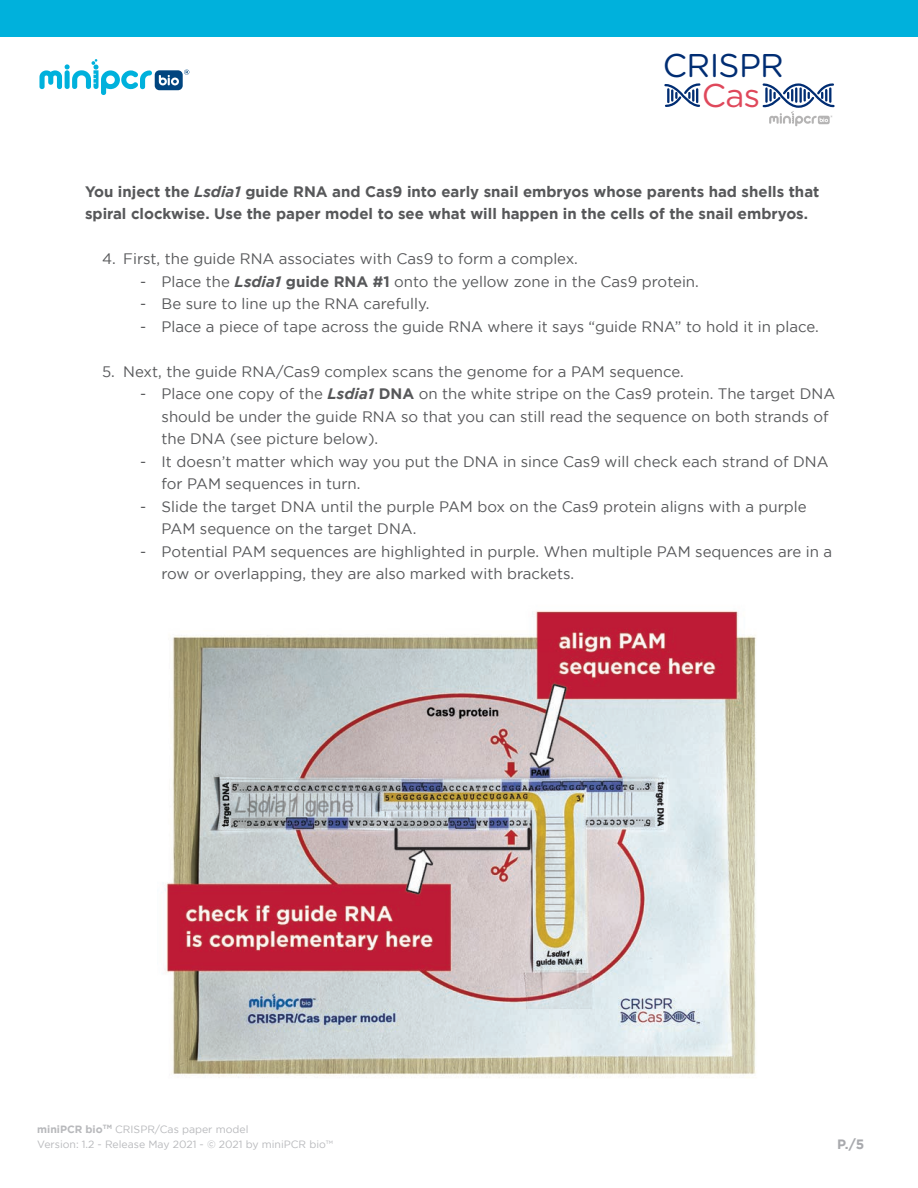
<style>
.page{position:relative;width:918px;height:1188px;background:#fff}
.page>*{position:absolute;margin:0;border:0;box-sizing:border-box;transform-origin:0 0}
.t1{font:32.85px "Gotham Rounded";letter-spacing:-.02em;color:#002d73}
.t2{font:32.85px "Gotham Rounded";color:#df485b}
.t3{font:15.15px/22.5px "AMP Gotham";color:#57585a}
.CONTENT_-_Regular_Te{font:700 15.15px/22.5px "AMP Gotham";color:#57585a}
.t4{font:700 13.5px "AMP Gotham";color:#a8a9ad}
.t5{font:10.5px/15.1px "AMP Gotham";color:#b8b9bc}
.s1{font-family:"Gotham";font-style:italic}
.s2{font-family:"Gotham";font-weight:700;font-style:italic}
.s3{font-weight:700}
</style>
<div class="page">
<div style="left:0;top:0;width:918px;height:36px;background:#00b1dc"></div>
<svg style="left:39px;top:59px;width:150px;height:36px"></svg>
<svg style="left:664px;top:83px;width:37px;height:24px"></svg>
<svg style="left:762px;top:83px;width:73px;height:43px"></svg>
<img style="left:161px;top:611px;width:595px;height:467px">
<h1 class="t1" style="left:663px;top:43px;width:123px">CRISPR</h1>
<h1 class="t2" style="left:702px;top:73px;width:60px">Cas</h1>
<p class="CONTENT_-_Regular_Te" style="left:85px;top:180px;width:736px">You inject the <span class="s1">Lsdia1</span> guide RNA and Cas9 into early snail embryos whose parents had shells that spiral clockwise. Use the paper model to see what will happen in the cells of the snail embryos.</p>
<p class="t3" style="left:102px;top:248px;width:477px">4. First, the guide RNA associates with Cas9 to form a complex.</p>
<p class="t3" style="left:140px;top:271px;width:560px">- Place the <span class="s2">Lsdia1</span> <span class="s3">guide RNA #1</span> onto the yellow zone in the Cas9 protein.</p>
<p class="t3" style="left:140px;top:293px;width:291px">- Be sure to line up the RNA carefully.</p>
<p class="t3" style="left:140px;top:316px;width:680px">- Place a piece of tape across the guide RNA where it says “guide RNA” to hold it in place.</p>
<p class="t3" style="left:102px;top:361px;width:583px">5. Next, the guide RNA/Cas9 complex scans the genome for a PAM sequence.</p>
<p class="t3" style="left:162px;top:383px;width:675px;text-indent:-21px">- Place one copy of the <span class="s2">Lsdia1</span> <span class="s3">DNA</span> on the white stripe on the Cas9 protein. The target DNA should be under the guide RNA so that you can still read the sequence on both strands of the DNA (see picture below).</p>
<p class="t3" style="left:162px;top:451px;width:669px;text-indent:-21px">- It doesn’t matter which way you put the DNA in since Cas9 will check each strand of DNA for PAM sequences in turn.</p>
<p class="t3" style="left:162px;top:496px;width:647px;text-indent:-21px">- Slide the target DNA until the purple PAM box on the Cas9 protein aligns with a purple<br>PAM sequence on the target DNA.</p>
<p class="t3" style="left:162px;top:541px;width:672px;text-indent:-21px">- Potential PAM sequences are highlighted in purple. When multiple PAM sequences are in a row or overlapping, they are also marked with brackets.</p>
<p class="t5" style="left:37px;top:1122px;width:297px"><span class="s3">miniPCR bio</span><sup>TM</sup> CRISPR/Cas paper model<br>Version: 1.2 - Release May 2021 - © 2021 by miniPCR bio™</p>
<p class="t4" style="left:837px;top:1136px;width:28px">P./5</p>
</div>
